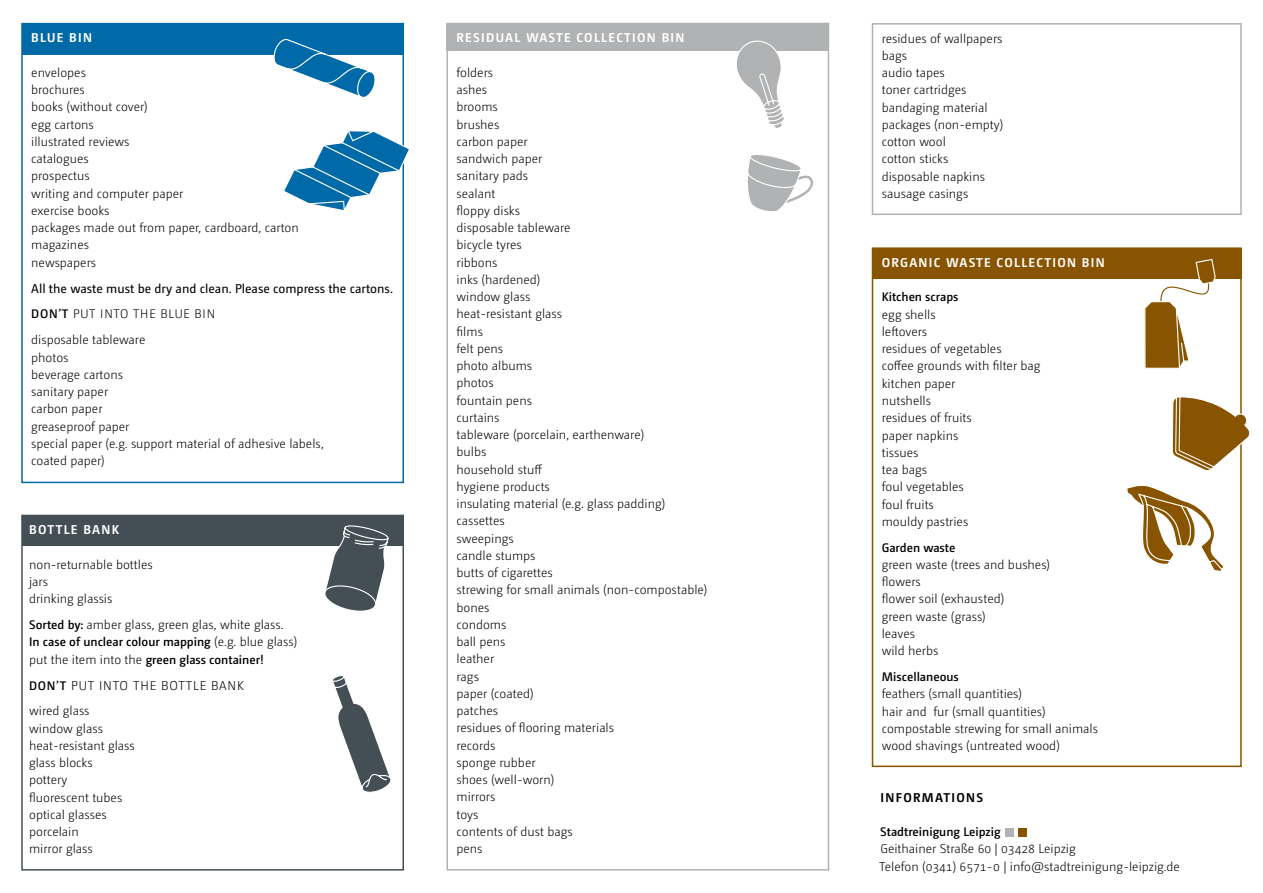
<style>
.page{position:relative;width:1263px;height:893px;background:#fff}
.page>*{position:absolute;margin:0;border:0;box-sizing:border-box;transform-origin:0 0}
.t1{font:300 12.75px/17.2px "Camingo Dos Pro";color:#000}
.t2{font:700 12.75px "Camingo Dos Pro";letter-spacing:.1em;color:#fff}
.t3{font:12.75px "Camingo Dos Pro";color:#000}
.t4{font:300 12.75px/25.8px "Camingo Dos Pro";letter-spacing:.06em;color:#000}
.t5{font:700 12.75px "Camingo Dos Pro";letter-spacing:.1em;color:#000}
.t6{font:600 12.3px/17.2px "Camingo Dos Pro";color:#000}
.t7{font:300 12.3px "Camingo Dos Pro";letter-spacing:.06em;color:#000}
.s1{font-weight:600}
.s2{font-weight:600;font-size:12.3px}
.s3{font-weight:300;font-size:12.75px}
</style>
<div class="page">
<div style="left:446px;top:23px;width:383px;height:28px;background:#b1b2b3"></div>
<div style="left:872px;top:248px;width:370px;height:30px;background:#885400"></div>
<div style="left:22px;top:24px;width:381px;height:30px;background:#0069a7"></div>
<div style="left:22px;top:515px;width:382px;height:31px;background:#434f55"></div>
<div style="left:446px;top:23px;width:383px;height:848px;border:2px solid #b1b2b3"></div>
<div style="left:872px;top:23px;width:370px;height:192px;border:2px solid #b1b2b3"></div>
<div style="left:872px;top:247px;width:370px;height:520px;border:2px solid #885400"></div>
<div style="left:21px;top:23px;width:383px;height:460px;border:2px solid #0069a7"></div>
<div style="left:21px;top:515px;width:383px;height:356px;border:2px solid #434f55"></div>
<svg style="left:737px;top:40px;width:47px;height:88px"></svg>
<svg style="left:333px;top:676px;width:58px;height:116px"></svg>
<svg style="left:325px;top:525px;width:64px;height:86px"></svg>
<svg style="left:271px;top:39px;width:106px;height:58px"></svg>
<svg style="left:1126px;top:247px;width:124px;height:356px"></svg>
<svg style="left:284px;top:129px;width:125px;height:83px"></svg>
<svg style="left:748px;top:155px;width:65px;height:56px"></svg>
<div style="left:1005px;top:828px;width:9px;height:9px;background:#b1b2b3"></div>
<div style="left:1018px;top:828px;width:8px;height:9px;background:#885400"></div>
<p class="t2" style="left:31px;top:30px;width:62px">BLUE BIN</p>
<p class="t1" style="left:31px;top:64px;width:269px">envelopes<br>brochures<br>books (without cover)<br>egg cartons<br>illustrated reviews<br>catalogues<br>prospectus<br>writing and computer paper<br>exercise books<br>packages made out from paper, cardboard, carton magazines<br>newspapers</p>
<p class="t3" style="left:31px;top:281px;width:363px">All the waste must be dry and clean. Please compress the cartons.</p>
<p class="t7" style="left:31px;top:307px;width:185px"><span class="s1">DON’T</span> PUT INTO THE BLUE BIN</p>
<p class="t1" style="left:31px;top:331px;width:294px">disposable tableware<br>photos<br>beverage cartons<br>sanitary paper<br>carbon paper<br>greaseproof paper<br>special paper (e.g. support material of adhesive labels, coated paper)</p>
<p class="t2" style="left:29px;top:522px;width:91px">BOTTLE BANK</p>
<p class="t1" style="left:29px;top:556px;width:125px">non-returnable bottles jars<br>drinking glassis</p>
<p class="t1" style="left:29px;top:616px;width:256px"><span class="s2">Sorted by:</span> amber glass, green glas, white glass.</p>
<p class="t6" style="left:29px;top:633px;width:270px">In case of unclear colour mapping <span class="s3">(e.g. blue glass) put the item into the</span> green glass container!</p>
<p class="t4" style="left:29px;top:672px;width:216px"><span class="s2">DON’T</span> PUT INTO THE BOTTLE BANK wired glass</p>
<p class="t1" style="left:29px;top:720px;width:107px">window glass heat-resistant glass glass blocks<br>pottery<br>fluorescent tubes optical glasses porcelain<br>mirror glass</p>
<p class="t2" style="left:456px;top:30px;width:229px">RESIDUAL WASTE COLLECTION BIN</p>
<p class="t1" style="left:456px;top:64px;width:252px">folders<br>ashes<br>brooms<br>brushes<br>carbon paper<br>sandwich paper<br>sanitary pads<br>sealant<br>floppy disks<br>disposable tableware<br>bicycle tyres<br>ribbons<br>inks (hardened)<br>window glass<br>heat-resistant glass<br>films<br>felt pens<br>photo albums<br>photos<br>fountain pens<br>curtains<br>tableware (porcelain, earthenware)<br>bulbs<br>household stuff<br>hygiene products<br>insulating material (e.g. glass padding) cassettes<br>sweepings<br>candle stumps<br>butts of cigarettes<br>strewing for small animals (non-compostable) bones<br>condoms<br>ball pens<br>leather<br>rags<br>paper (coated)<br>patches<br>residues of flooring materials<br>records<br>sponge rubber<br>shoes (well-worn)<br>mirrors<br>toys<br>contents of dust bags<br>pens</p>
<p class="t1" style="left:882px;top:30px;width:123px">residues of wallpapers bags<br>audio tapes<br>toner cartridges bandaging material packages (non-empty) cotton wool<br>cotton sticks disposable napkins sausage casings</p>
<p class="t2" style="left:882px;top:255px;width:224px">ORGANIC WASTE COLLECTION BIN</p>
<p class="t6" style="left:882px;top:288px;width:78px">Kitchen scraps</p>
<p class="t1" style="left:882px;top:306px;width:160px">egg shells<br>leftovers<br>residues of vegetables<br>coffee grounds with filter bag kitchen paper<br>nutshells<br>residues of fruits<br>paper napkins<br>tissues<br>tea bags<br>foul vegetables<br>foul fruits<br>mouldy pastries</p>
<p class="t6" style="left:882px;top:539px;width:75px">Garden waste</p>
<p class="t1" style="left:882px;top:556px;width:170px">green waste (trees and bushes) flowers<br>flower soil (exhausted)<br>green waste (grass)<br>leaves<br>wild herbs</p>
<p class="t6" style="left:882px;top:668px;width:79px">Miscellaneous</p>
<p class="t1" style="left:882px;top:685px;width:218px">feathers (small quantities)<br>hair and fur (small quantities) compostable strewing for small animals wood shavings (untreated wood)</p>
<p class="t5" style="left:881px;top:789px;width:104px">INFORMATIONS</p>
<p class="t6" style="left:880px;top:823px;width:122px">Stadtreinigung Leipzig</p>
<p class="t1" style="left:879px;top:840px;width:302px">Geithainer Straße 60 | 03428 Leipzig<br>Telefon (0341) 6571-0 | info@stadtreinigung-leipzig.de</p>
</div>
